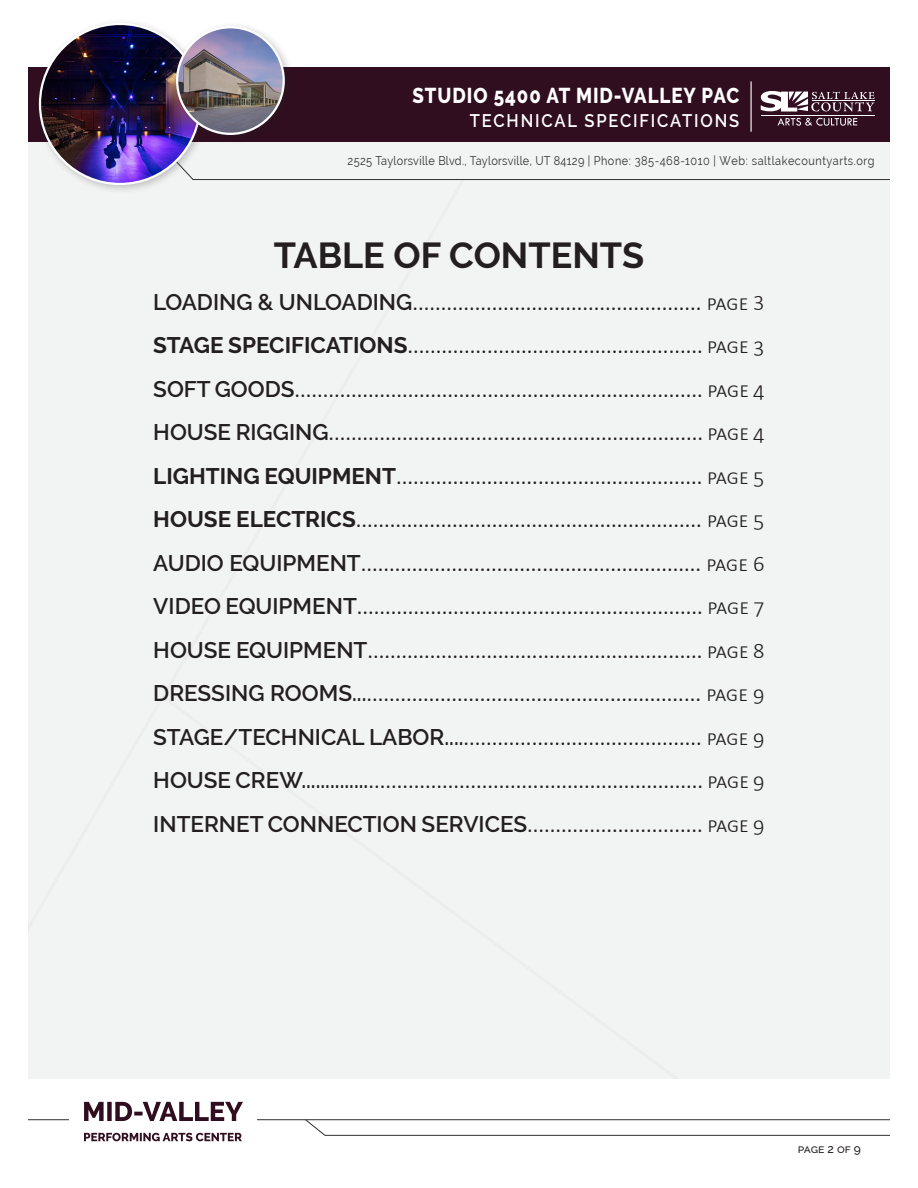
<style>
.page{position:relative;width:918px;height:1188px;background:#fff}
.page>*{position:absolute;margin:0;border:0;box-sizing:border-box;transform-origin:0 0}
.t1{font:700 36px "Raleway";color:#231f20}
.t2{font:22.5px/43.5px "Calibri";color:#231f20;text-align:justify}
.t3{font:800 21.45px "Raleway";letter-spacing:.05em;color:#fff;scale:.87 1}
.t4{font:600 18.15px "Raleway";letter-spacing:.11em;color:#fff;scale:.91 1}
.t5{font:12.3px "Raleway";letter-spacing:.03em;color:#323031;scale:.88 1}
.t6{font:500 12px "Raleway";letter-spacing:-.01em;color:#231f20}
.s1{font-family:"Raleway";font-weight:600}
.s2{font-weight:300}
.s3{font-family:"Raleway";font-weight:700}
</style>
<div class="page">
<div style="left:21px;top:142px;width:885px;height:940px;background:#f2f3f3"></div>
<hr style="left:0;top:1119px;width:906px;height:1px;background:#323031">
<svg style="left:211px;top:142px;width:680px;height:38px"></svg>
<div style="left:14px;top:67px;width:903px;height:75px;background:#300e1f"></div>
<div style="left:0;top:2px;width:27px;height:1186px;background:#fff"></div>
<svg style="left:761px;top:91px;width:113px;height:21px"></svg>
<hr style="left:812px;top:100px;width:62px;height:1px;background:#fff">
<hr style="left:761px;top:115px;width:113px;height:1px;background:#fff">
<svg style="left:778px;top:118px;width:79px;height:8px"></svg>
<hr style="left:751px;top:81px;width:1px;height:51px;background:#fff">
<div style="left:34px;top:18px;width:177px;height:177px;background:#231f20;opacity:.25"></div>
<img style="left:40px;top:24px;width:160px;height:160px;border-radius:79px">
<svg style="left:304px;top:1119px;width:587px;height:17px"></svg>
<div style="left:891px;top:0;width:27px;height:1188px;background:#fff"></div>
<div style="left:5px;top:1079px;width:907px;height:28px;background:#fff"></div>
<div style="left:70px;top:1106px;width:187px;height:51px;background:#fff"></div>
<div style="left:171px;top:21px;width:124px;height:124px;background:#231f20;opacity:.25"></div>
<img style="left:177px;top:27px;width:107px;height:107px;border-radius:53px">
<div style="left:176px;top:26px;width:109px;height:109px;border:2px solid #fff;border-radius:50%"></div>
<svg style="left:84px;top:1133px;width:158px;height:8px"></svg>
<svg style="left:84px;top:1102px;width:159px;height:19px"></svg>
<p class="t3" style="left:413px;top:83px;width:377px">STUDIO 5400 AT MID-VALLEY PAC</p>
<p class="t4" style="left:470px;top:110px;width:298px">TECHNICAL SPECIFICATIONS</p>
<p class="t5" style="left:348px;top:153px;width:600px">2525 Taylorsville Blvd., Taylorsville, UT 84129 | Phone: 385-468-1010 | Web: saltlakecountyarts.org</p>
<h1 class="t1" style="left:274px;top:235px;width:372px">TABLE OF CONTENTS</h1>
<p class="t2" style="left:153px;top:280px;width:613px"><span class="s1">LOADING &amp; UNLOADING</span>................................................... <span class="s2">page 3<br></span><span class="s3">STAGE SPECIFICATIONS</span>.................................................... <span class="s2">page 3<br></span><span class="s1">SOFT GOODS</span>........................................................................ <span class="s2">page 4<br></span><span class="s1">HOUSE RIGGING</span>.................................................................. <span class="s2">page 4<br></span><span class="s3">LIGHTING EQUIPMENT</span>...................................................... <span class="s2">page 5<br></span><span class="s3">HOUSE ELECTRICS</span>............................................................. <span class="s2">page 5<br></span><span class="s1">AUDIO EQUIPMENT</span>............................................................ <span class="s2">page 6<br></span><span class="s1">VIDEO EQUIPMENT</span>............................................................. <span class="s2">page 7<br></span><span class="s1">HOUSE EQUIPMENT</span>........................................................... <span class="s2">page 8<br></span><span class="s1">DRESSING ROOMS...</span>........................................................... <span class="s2">page 9<br></span><span class="s1">STAGE/TECHNICAL LABOR....</span>.......................................... <span class="s2">page 9<br></span><span class="s1">HOUSE CREW..............</span>........................................................... <span class="s2">page 9<br></span><span class="s1">INTERNET CONNECTION SERVICES</span>............................... <span class="s2">page 9</span></p>
<p class="t6" style="left:798px;top:1141px;width:64px">page 2 of 9</p>
</div>
